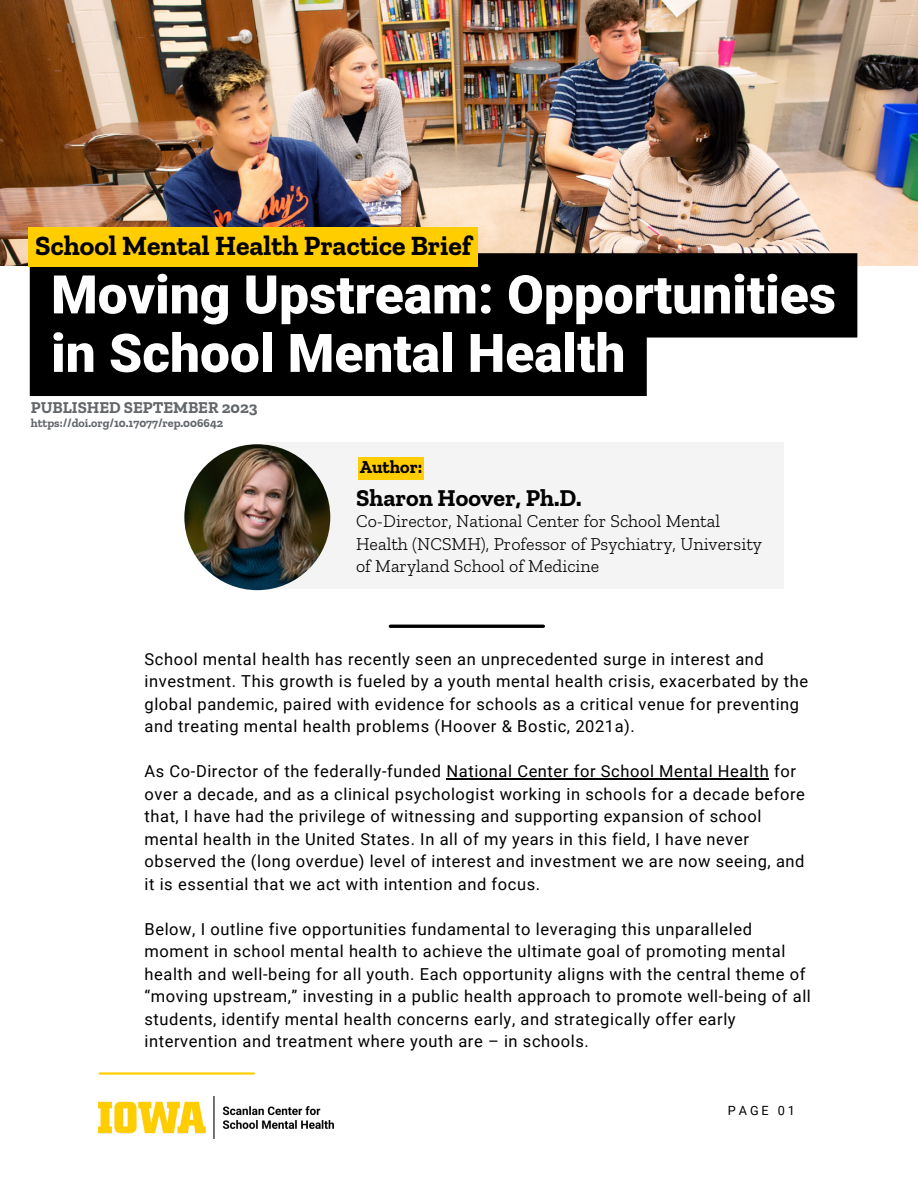
<style>
.page{position:relative;width:918px;height:1188px;background:#fff}
.page>*{position:absolute;margin:0;border:0;box-sizing:border-box;transform-origin:0 0}
.t1{font:900 53.25px/58.5px "Roboto";color:#fff}
.t2{font:700 27.75px "Zilla Slab";color:#000}
.t3{font:700 24px "Zilla Slab";color:#000}
.t4{font:300 18px/22.5px "Zilla Slab";color:#000}
.t5{font:700 18px "Zilla Slab";color:#000001}
.t6{font:16.5px/22.5px "Roboto";letter-spacing:.035em;color:#000}
.t7{font:700 16.5px "Zilla Slab";color:#63666a}
.t8{font:12.75px "Roboto";letter-spacing:.23em;color:#000001}
.t9{font:700 12px "Zilla Slab";color:#63666a}
</style>
<div class="page">
<hr style="left:390px;top:625px;width:153px;height:3px;background:#000">
<div style="left:265px;top:442px;width:519px;height:147px;background:#f4f4f4"></div>
<img style="left:0;top:0;width:918px;height:266px">
<hr style="left:100px;top:1072px;width:154px;height:3px;background:#ffcd00">
<img style="left:99px;top:1096px;width:235px;height:43px">
<hr style="left:447px;top:778px;width:322px;height:1px;background:#000">
<svg style="left:30px;top:253px;width:827px;height:143px;background:#1d1c1b"></svg>
<div style="left:29px;top:227px;width:449px;height:39px;background:#ffcd00"></div>
<img style="left:184px;top:444px;width:146px;height:146px;border-radius:50%">
<div style="left:358px;top:457px;width:66px;height:22px;background:#ffcd00"></div>
<h5 class="t2" style="left:35px;top:229px;width:438px">School Mental Health Practice Brief</h5>
<p class="t1" style="left:51px;top:266px;width:786px">Moving Upstream: Opportunities in School Mental Health</p>
<p class="t7" style="left:31px;top:398px;width:228px">PUBLISHED SEPTEMBER 2023</p>
<p class="t9" style="left:31px;top:416px;width:194px">https://doi.org/10.17077/rep.006642</p>
<h6 class="t5" style="left:360px;top:456px;width:64px">Author:</h6>
<h6 class="t3" style="left:356px;top:483px;width:227px">Sharon Hoover, Ph.D.</h6>
<h6 class="t4" style="left:356px;top:510px;width:408px">Co-Director, National Center for School Mental<br>Health (NCSMH), Professor of Psychiatry, University of Maryland School of Medicine</h6>
<h1 class="t6" style="left:145px;top:648px;width:665px">School mental health has recently seen an unprecedented surge in interest and investment. This growth is fueled by a youth mental health crisis, exacerbated by the global pandemic, paired with evidence for schools as a critical venue for preventing and treating mental health problems (Hoover &amp; Bostic, 2021a).</h1>
<h4 class="t6" style="left:145px;top:760px;width:662px">As Co-Director of the federally-funded National Center for School Mental Health for over a decade, and as a clinical psychologist working in schools for a decade before that, I have had the privilege of witnessing and supporting expansion of school mental health in the United States. In all of my years in this field, I have never observed the (long overdue) level of interest and investment we are now seeing, and it is essential that we act with intention and focus.</h4>
<p class="t6" style="left:145px;top:918px;width:668px">Below, I outline five opportunities fundamental to leveraging this unparalleled moment in school mental health to achieve the ultimate goal of promoting mental health and well-being for all youth. Each opportunity aligns with the central theme of “moving upstream,” investing in a public health approach to promote well-being of all students, identify mental health concerns early, and strategically offer early intervention and treatment where youth are – in schools.</p>
<h6 class="t8" style="left:728px;top:1103px;width:69px">PAGE 01</h6>
</div>
